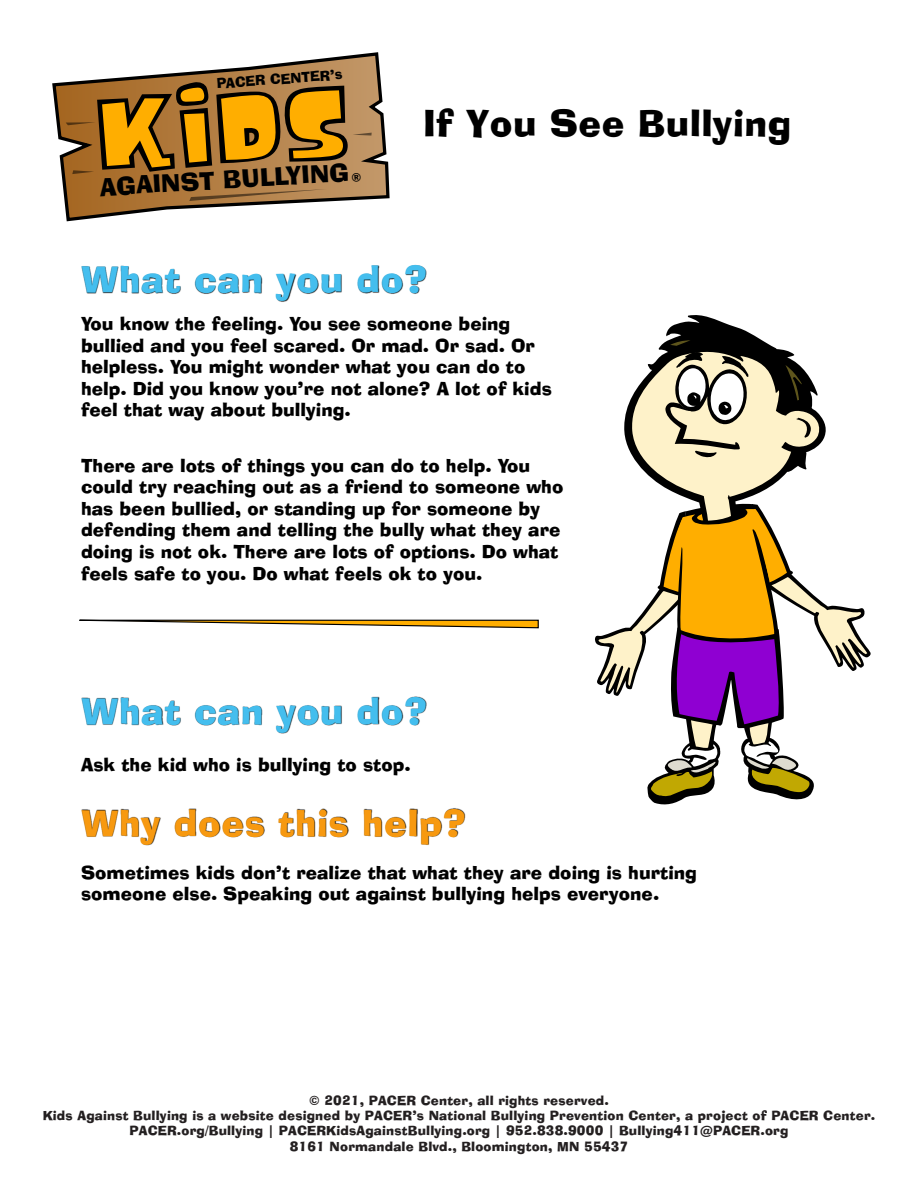
<style>
.page{position:relative;width:918px;height:1188px;background:#fff}
.page>*{position:absolute;margin:0;border:0;box-sizing:border-box;transform-origin:0 0}
.t1{font:36px "Ad Lib BT";letter-spacing:.015em;color:#44beee}
.t2{font:36px "Ad Lib BT";letter-spacing:.015em;color:#000}
.t3{font:36px "Ad Lib BT";letter-spacing:.015em;color:#f79910}
.t4{font:24px "Ad Lib BT";color:#000}
.t5{font:18px/21.6px "Ad Lib BT";color:#000}
.t6{font:13.5px "Ad Lib BT";color:#000}
.t7{font:12.75px/15.3px "Ad Lib BT";letter-spacing:.015em;color:#231f20;text-align:center}
</style>
<div class="page">
<img style="left:81px;top:265px;width:346px;height:37px">
<svg style="left:52px;top:52px;width:338px;height:170px"></svg>
<svg style="left:189px;top:189px;width:138px;height:12px;background:#9f7342"></svg>
<svg style="left:595px;top:315px;width:276px;height:489px"></svg>
<svg style="left:79px;top:619px;width:460px;height:10px"></svg>
<img style="left:81px;top:692px;width:591px;height:59px">
<img style="left:81px;top:803px;width:591px;height:43px">
<svg style="left:66px;top:81px;width:306px;height:101px;background:#ab7724"></svg>
<p class="t6" style="left:216px;top:75px;width:127px;rotate:-4deg">PACER CENTER’s</p>
<h2 class="t4" style="left:99px;top:171px;width:251px;rotate:-3deg">AGAINST BULLYING</h2>
<h1 class="t2" style="left:423px;top:101px;width:370px">If You See Bullying</h1>
<h1 class="t1" style="left:81px;top:257px;width:348px">What can you do?</h1>
<p class="t5" style="left:81px;top:313px;width:472px">You know the feeling. You see someone being bullied and you feel scared. Or mad. Or sad. Or helpless. You might wonder what you can do to help. Did you know you’re not alone? A lot of kids feel that way about bullying.</p>
<p class="t5" style="left:81px;top:454px;width:484px">There are lots of things you can do to help. You could try reaching out as a friend to someone who has been bullied, or standing up for someone by defending them and telling the bully what they are doing is not ok. There are lots of options. Do what feels safe to you. Do what feels ok to you.</p>
<h1 class="t1" style="left:81px;top:688px;width:348px">What can you do?</h1>
<p class="t5" style="left:81px;top:754px;width:331px">Ask the kid who is bullying to stop.</p>
<h1 class="t3" style="left:81px;top:800px;width:387px">Why does this help?</h1>
<p class="t5" style="left:81px;top:861px;width:618px">Sometimes kids don’t realize that what they are doing is hurting someone else. Speaking out against bullying helps everyone.</p>
<p class="t7" style="left:43px;top:1092px;width:834px">© 2021, PACER Center, all rights reserved.<br>Kids Against Bullying is a website designed by PACER’s National Bullying Prevention Center, a project of PACER Center.<br>PACER.org/Bullying | PACERKidsAgainstBullying.org | 952.838.9000 | Bullying411@PACER.org<br>8161 Normandale Blvd., Bloomington, MN 55437</p>
</div>
